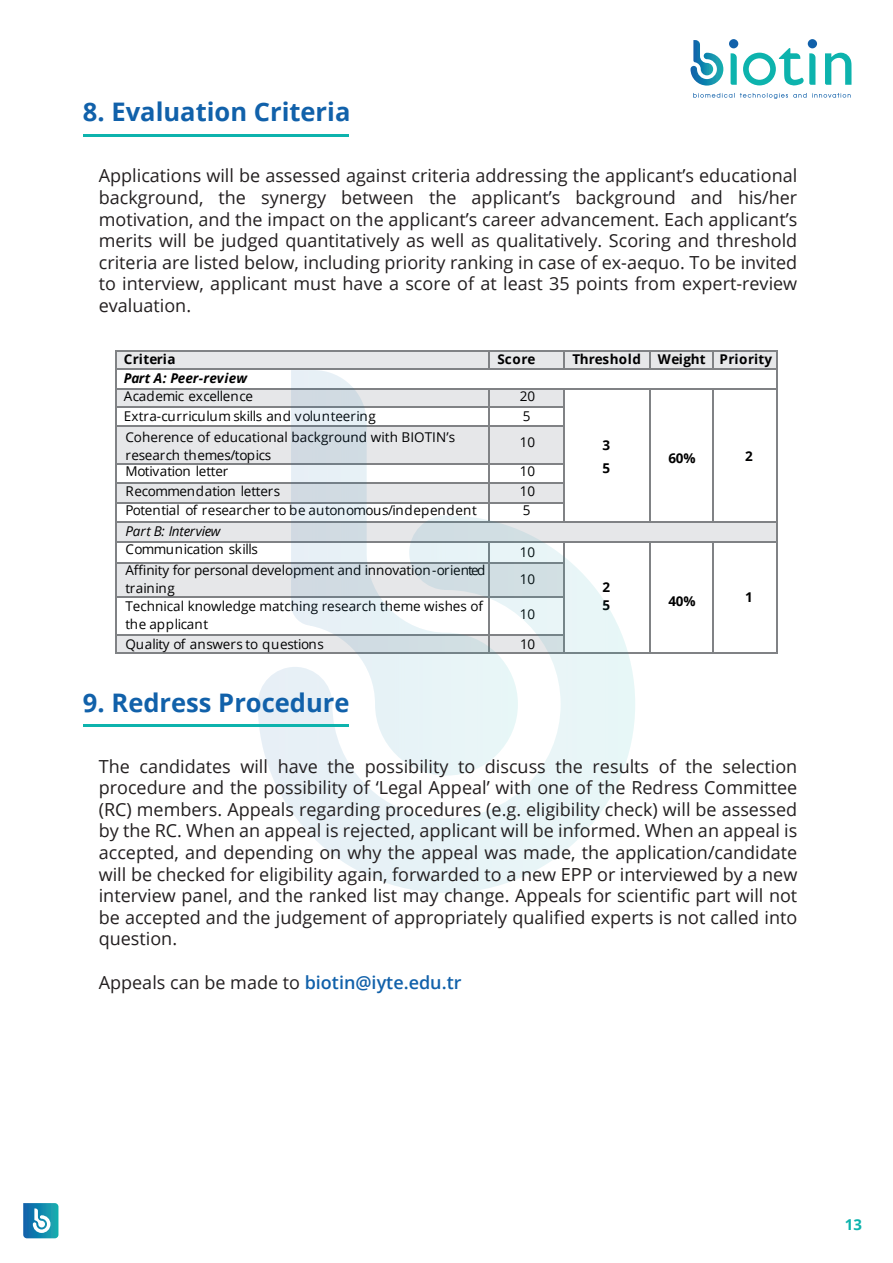
<style>
.page{position:relative;width:893px;height:1263px;background:#fff}
.page>*{position:absolute;margin:0;border:0;box-sizing:border-box;transform-origin:0 0}
.t1{font:700 25.5px "Open Sans";color:#1161aa}
.t2{font:18px/21.6px "Open Sans";color:#231f20;text-align:justify}
.t3{font:700 15px "Open Sans";color:#0db3ad}
.t4{font:13.5px/18px "Open Sans";letter-spacing:-.005em;color:#000001}
.t5{font:700 13.5px/23.5px "Open Sans";letter-spacing:.01em;color:#000001}
.t6{font:13.5px "Open Sans";letter-spacing:-.03em;color:#000001}
.t7{font:italic 700 13.5px "Open Sans";color:#000001}
.t8{font:italic 13.5px "Open Sans";letter-spacing:-.015em;color:#000001}
.s1{font-weight:600;color:#1161aa}
</style>
<div class="page">
<div style="left:116px;top:388px;width:448px;height:19px;background:#e6e7e9"></div>
<div style="left:116px;top:483px;width:448px;height:20px;background:#e6e7e9"></div>
<div style="left:116px;top:522px;width:662px;height:20px;background:#e6e7e9"></div>
<div style="left:116px;top:562px;width:448px;height:35px;background:#e6e7e9"></div>
<div style="left:116px;top:635px;width:449px;height:17px;background:#e6e7e9"></div>
<div style="left:116px;top:426px;width:448px;height:38px;background:#e6e7e9"></div>
<div style="left:116px;top:350px;width:662px;height:19px;background:#e6e7e9"></div>
<hr style="left:116px;top:350px;width:372px;height:2px;background:#808285">
<hr style="left:490px;top:350px;width:73px;height:2px;background:#808285">
<hr style="left:565px;top:350px;width:84px;height:2px;background:#808285">
<hr style="left:650px;top:350px;width:62px;height:2px;background:#808285">
<hr style="left:713px;top:350px;width:63px;height:2px;background:#808285">
<hr style="left:116px;top:368px;width:372px;height:2px;background:#808285">
<svg style="left:488px;top:350px;width:2px;height:20px"></svg>
<hr style="left:490px;top:368px;width:73px;height:2px;background:#808285">
<svg style="left:563px;top:350px;width:2px;height:20px"></svg>
<hr style="left:565px;top:368px;width:84px;height:2px;background:#808285">
<svg style="left:649px;top:350px;width:1px;height:20px"></svg>
<hr style="left:650px;top:368px;width:62px;height:2px;background:#808285">
<svg style="left:712px;top:350px;width:1px;height:20px"></svg>
<hr style="left:713px;top:368px;width:63px;height:2px;background:#808285">
<hr style="left:116px;top:388px;width:372px;height:1px;background:#808285">
<hr style="left:490px;top:388px;width:73px;height:1px;background:#808285">
<hr style="left:565px;top:388px;width:84px;height:1px;background:#808285">
<hr style="left:650px;top:388px;width:62px;height:1px;background:#808285">
<hr style="left:713px;top:388px;width:63px;height:1px;background:#808285">
<svg style="left:776px;top:350px;width:2px;height:39px"></svg>
<hr style="left:116px;top:406px;width:372px;height:1px;background:#808285">
<hr style="left:490px;top:406px;width:73px;height:1px;background:#808285">
<hr style="left:563px;top:426px;width:2px;height:37px;background:#808285">
<svg style="left:115px;top:350px;width:1px;height:77px"></svg>
<hr style="left:116px;top:425px;width:372px;height:2px;background:#808285">
<hr style="left:490px;top:425px;width:73px;height:2px;background:#808285">
<svg style="left:563px;top:388px;width:2px;height:38px"></svg>
<svg style="left:649px;top:388px;width:1px;height:39px"></svg>
<svg style="left:712px;top:388px;width:1px;height:39px"></svg>
<hr style="left:115px;top:427px;width:1px;height:36px;background:#808285">
<hr style="left:649px;top:427px;width:1px;height:36px;background:#808285">
<hr style="left:712px;top:427px;width:1px;height:36px;background:#808285">
<hr style="left:116px;top:463px;width:372px;height:1px;background:#808285">
<hr style="left:490px;top:463px;width:73px;height:1px;background:#808285">
<hr style="left:116px;top:482px;width:372px;height:2px;background:#808285">
<hr style="left:490px;top:482px;width:73px;height:2px;background:#808285">
<hr style="left:116px;top:502px;width:372px;height:1px;background:#808285">
<hr style="left:490px;top:502px;width:73px;height:1px;background:#808285">
<hr style="left:116px;top:521px;width:372px;height:2px;background:#808285">
<svg style="left:563px;top:463px;width:2px;height:52px"></svg>
<hr style="left:565px;top:521px;width:84px;height:2px;background:#808285">
<svg style="left:649px;top:463px;width:1px;height:60px"></svg>
<hr style="left:650px;top:521px;width:62px;height:2px;background:#808285">
<svg style="left:712px;top:463px;width:1px;height:60px"></svg>
<hr style="left:713px;top:521px;width:63px;height:2px;background:#808285">
<hr style="left:116px;top:541px;width:372px;height:1px;background:#808285">
<hr style="left:565px;top:541px;width:84px;height:1px;background:#808285">
<hr style="left:650px;top:541px;width:62px;height:1px;background:#808285">
<hr style="left:713px;top:541px;width:63px;height:1px;background:#808285">
<svg style="left:776px;top:522px;width:2px;height:20px"></svg>
<hr style="left:776px;top:542px;width:2px;height:20px;background:#808285">
<svg style="left:115px;top:463px;width:1px;height:100px"></svg>
<hr style="left:116px;top:562px;width:372px;height:1px;background:#808285">
<svg style="left:649px;top:541px;width:1px;height:22px"></svg>
<svg style="left:712px;top:541px;width:1px;height:22px"></svg>
<hr style="left:115px;top:563px;width:1px;height:33px;background:#808285">
<hr style="left:649px;top:563px;width:1px;height:33px;background:#808285">
<hr style="left:712px;top:563px;width:1px;height:33px;background:#808285">
<hr style="left:776px;top:563px;width:2px;height:33px;background:#808285">
<hr style="left:776px;top:389px;width:2px;height:133px;background:#808285">
<hr style="left:116px;top:596px;width:372px;height:2px;background:#808285">
<hr style="left:115px;top:598px;width:1px;height:36px;background:#808285">
<hr style="left:649px;top:598px;width:1px;height:36px;background:#808285">
<hr style="left:712px;top:598px;width:1px;height:36px;background:#808285">
<hr style="left:776px;top:598px;width:2px;height:36px;background:#808285">
<hr style="left:116px;top:634px;width:372px;height:1px;background:#808285">
<svg style="left:115px;top:634px;width:1px;height:19px"></svg>
<hr style="left:116px;top:652px;width:372px;height:1px;background:#808285">
<hr style="left:565px;top:652px;width:84px;height:1px;background:#808285">
<svg style="left:649px;top:634px;width:1px;height:19px"></svg>
<hr style="left:650px;top:652px;width:62px;height:1px;background:#808285">
<svg style="left:712px;top:634px;width:1px;height:19px"></svg>
<hr style="left:713px;top:652px;width:63px;height:1px;background:#808285">
<svg style="left:776px;top:634px;width:2px;height:19px"></svg>
<svg style="left:258px;top:515px;width:377px;height:378px"></svg>
<svg style="left:291px;top:370px;width:227px;height:406px"></svg>
<svg style="left:693px;top:93px;width:158px;height:6px"></svg>
<svg style="left:825px;top:52px;width:26px;height:33px"></svg>
<svg style="left:731px;top:53px;width:6px;height:32px"></svg>
<div style="left:729px;top:39px;width:9px;height:9px;background:#1161aa;border-radius:50%"></div>
<div style="left:808px;top:39px;width:9px;height:9px;background:#1161aa;border-radius:50%"></div>
<svg style="left:690px;top:40px;width:33px;height:46px"></svg>
<svg style="left:743px;top:48px;width:72px;height:38px"></svg>
<svg style="left:23px;top:1203px;width:35px;height:35px"></svg>
<hr style="left:83px;top:134px;width:266px;height:2px;background:#0db3ad">
<hr style="left:83px;top:724px;width:266px;height:2px;background:#0db3ad">
<h1 class="t1" style="left:83px;top:94px;width:269px">8. Evaluation Criteria</h1>
<p class="t2" style="left:99px;top:165px;width:700px">Applications will be assessed against criteria addressing the applicant’s educational background, the synergy between the applicant’s background and his/her motivation, and the impact on the applicant’s career advancement. Each applicant’s merits will be judged quantitatively as well as qualitatively. Scoring and threshold criteria are listed below, including priority ranking in case of ex-aequo. To be invited to interview, applicant must have a score of at least 35 points from expert-review evaluation.</p>
<p class="t5" style="left:124px;top:347px;width:53px">Criteria</p>
<p class="t5" style="left:497px;top:347px;width:39px">Score</p>
<p class="t5" style="left:572px;top:347px;width:70px">Threshold</p>
<p class="t5" style="left:658px;top:347px;width:116px">Weight Priority</p>
<p class="t7" style="left:124px;top:369px;width:125px">Part A: Peer-review</p>
<p class="t4" style="left:124px;top:387px;width:131px">Academic excellence</p>
<p class="t4" style="left:520px;top:387px;width:17px">20</p>
<p class="t5" style="left:602px;top:433px;width:9px">3<br>5</p>
<p class="t4" style="left:124px;top:407px;width:253px">Extra-curriculum skills and volunteering</p>
<p class="t4" style="left:523px;top:407px;width:9px">5</p>
<p class="t4" style="left:125px;top:428px;width:331px">Coherence of educational background with BIOTIN’s research themes/topics</p>
<p class="t4" style="left:520px;top:433px;width:17px">10</p>
<p class="t4" style="left:125px;top:462px;width:105px">Motivation letter</p>
<p class="t4" style="left:520px;top:462px;width:17px">10</p>
<p class="t4" style="left:125px;top:482px;width:156px">Recommendation letters</p>
<p class="t4" style="left:520px;top:482px;width:17px">10</p>
<p class="t4" style="left:125px;top:501px;width:353px">Potential of researcher to be autonomous/independent</p>
<p class="t4" style="left:523px;top:501px;width:9px">5</p>
<p class="t8" style="left:125px;top:522px;width:97px">Part B: Interview</p>
<p class="t6" style="left:125px;top:540px;width:134px">Communication skills</p>
<p class="t4" style="left:520px;top:543px;width:17px">10</p>
<p class="t5" style="left:745px;top:444px;width:9px">2</p>
<p class="t5" style="left:668px;top:446px;width:29px">60%</p>
<p class="t4" style="left:125px;top:561px;width:362px">Affinity for personal development and innovation-oriented training</p>
<p class="t4" style="left:520px;top:570px;width:17px">10</p>
<p class="t4" style="left:125px;top:597px;width:359px">Technical knowledge matching research theme wishes of the applicant</p>
<p class="t4" style="left:520px;top:605px;width:17px">10</p>
<p class="t4" style="left:125px;top:635px;width:200px">Quality of answers to questions</p>
<p class="t4" style="left:520px;top:635px;width:17px">10</p>
<h1 class="t1" style="left:83px;top:684px;width:268px">9. Redress Procedure</h1>
<p class="t5" style="left:602px;top:578px;width:9px;line-height:18px">2<br>5</p>
<p class="t5" style="left:668px;top:589px;width:29px">40%</p>
<p class="t5" style="left:745px;top:585px;width:9px">1</p>
<p class="t2" style="left:99px;top:755px;width:700px">The candidates will have the possibility to discuss the results of the selection procedure and the possibility of ‘Legal Appeal’ with one of the Redress Committee (RC) members. Appeals regarding procedures (e.g. eligibility check) will be assessed by the RC. When an appeal is rejected, applicant will be informed. When an appeal is accepted, and depending on why the appeal was made, the application/candidate will be checked for eligibility again, forwarded to a new EPP or interviewed by a new interview panel, and the ranked list may change. Appeals for scientific part will not be accepted and the judgement of appropriately qualified experts is not called into question.</p>
<p class="t2" style="left:99px;top:971px;width:364px">Appeals can be made to <span class="s1">biotin@iyte.edu.tr</span></p>
<p class="t3" style="left:845px;top:1213px;width:19px">13</p>
</div>
